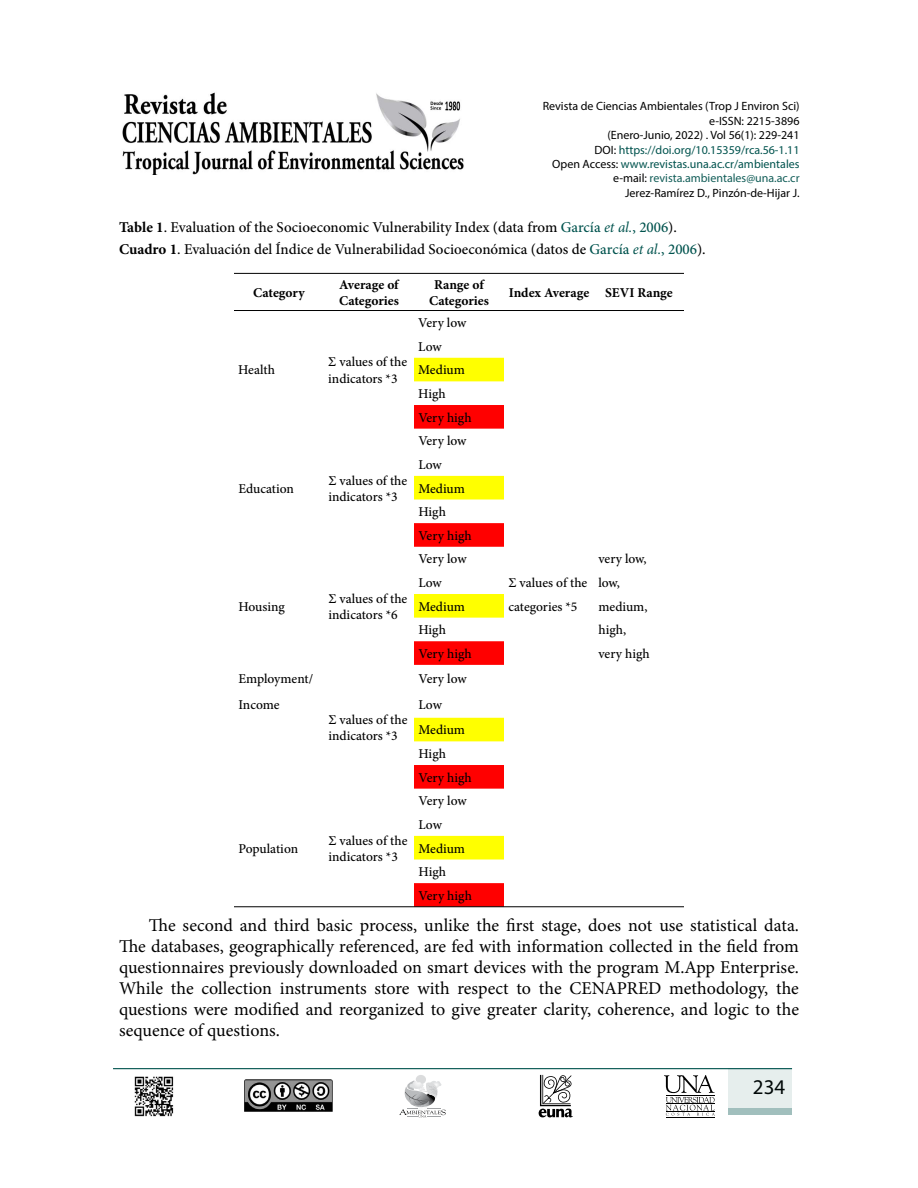
<style>
.page{position:relative;width:918px;height:1188px;background:#fff}
.page>*{position:absolute;margin:0;border:0;box-sizing:border-box;transform-origin:0 0}
.t1{font:21px "Myriad Pro";color:#000}
.t2{font:18px/21px "Minion Pro";color:#000;text-align:justify}
.t3{font:500 15px/22.2px "Minion Pro";color:#000}
.t4{font:500 13.5px/23.7px "Minion Pro";color:#000}
.t5{font:700 13.5px/16.2px "Minion Pro";color:#000}
.t6{font:12px/14.4px "Myriad Pro";color:#000;text-align:right}
.s1{color:#00534e}
.s2{color:#135e59}
.s3{font-weight:700}
.s4{font-weight:400;font-style:italic;color:#00534e}
</style>
<div class="page">
<svg style="left:539px;top:1075px;width:34px;height:42px"></svg>
<div style="left:416px;top:1075px;width:10px;height:9px;background:#dbdcdd;border-radius:50%"></div>
<svg style="left:399px;top:1081px;width:47px;height:36px"></svg>
<hr style="left:666px;top:1117px;width:48px;height:1px;background:#000">
<svg style="left:664px;top:1075px;width:51px;height:41px"></svg>
<hr style="left:113px;top:1068px;width:679px;height:1px;background:#00534e">
<div style="left:729px;top:1068px;width:63px;height:46px;background:#e6eeed"></div>
<div style="left:729px;top:1108px;width:63px;height:6px;background:#a1bfbd"></div>
<img style="left:244px;top:1080px;width:89px;height:31px">
<img style="left:134px;top:1076px;width:40px;height:41px">
<img style="left:122px;top:92px;width:342px;height:83px">
<div style="left:414px;top:358px;width:90px;height:24px;background:#ff0"></div>
<svg style="left:414px;top:405px;width:90px;height:501px"></svg>
<hr style="left:234px;top:273px;width:90px;height:1px;background:#000">
<hr style="left:324px;top:273px;width:90px;height:1px;background:#000">
<hr style="left:414px;top:273px;width:90px;height:1px;background:#000">
<hr style="left:504px;top:273px;width:90px;height:1px;background:#000">
<hr style="left:594px;top:273px;width:90px;height:1px;background:#000">
<hr style="left:234px;top:310px;width:90px;height:1px;background:#000">
<hr style="left:324px;top:310px;width:90px;height:1px;background:#000">
<hr style="left:414px;top:310px;width:90px;height:1px;background:#000">
<hr style="left:504px;top:310px;width:90px;height:1px;background:#000">
<hr style="left:594px;top:310px;width:90px;height:1px;background:#000">
<hr style="left:234px;top:906px;width:90px;height:1px;background:#000">
<hr style="left:324px;top:906px;width:90px;height:1px;background:#000">
<hr style="left:414px;top:906px;width:90px;height:1px;background:#000">
<hr style="left:504px;top:906px;width:90px;height:1px;background:#000">
<hr style="left:594px;top:906px;width:90px;height:1px;background:#000">
<p class="t6" style="left:543px;top:99px;width:258px">Revista de Ciencias Ambientales (Trop J Environ Sci) e-ISSN: 2215-3896<br>(Enero-Junio, 2022) . Vol 56(1): 229-241<br>DOI: <span class="s1">https://doi.org/10.15359/rca.56-1.11<br></span>Open Access: <span class="s1">www.revistas.una.ac.cr/ambientales </span>e-mail: <span class="s2">revista.ambientales@una.ac.cr </span>Jerez-Ramírez D., Pinzón-de-Hijar J.</p>
<p class="t3" style="left:119px;top:216px;width:588px"><span class="s3">Table 1</span>. Evaluation of the Socioeconomic Vulnerability Index (data from <span class="s1">García</span> <span class="s4">et al.</span><span class="s1">, 2006</span>).<br><span class="s3">Cuadro 1</span>. Evaluación del Índice de Vulnerabilidad Socioeconómica (datos de <span class="s1">García</span> <span class="s4">et al.</span><span class="s1">, 2006</span>).</p>
<p class="t5" style="left:253px;top:284px;width:53px">Category</p>
<p class="t5" style="left:339px;top:276px;width:61px">Average of<br>Categories</p>
<p class="t5" style="left:429px;top:276px;width:61px;text-align:center">Range of<br>Categories</p>
<p class="t5" style="left:509px;top:284px;width:165px">Index Average SEVI Range</p>
<p class="t4" style="left:238px;top:358px;width:38px">Health</p>
<p class="t4" style="left:328px;top:354px;width:80px;line-height:16.2px">Σ values of the indicators *3</p>
<p class="t4" style="left:238px;top:476px;width:57px">Education</p>
<p class="t4" style="left:328px;top:472px;width:80px;line-height:16.2px">Σ values of the indicators *3</p>
<p class="t4" style="left:238px;top:595px;width:48px">Housing</p>
<p class="t4" style="left:328px;top:590px;width:80px;line-height:16.2px">Σ values of the indicators *6</p>
<p class="t4" style="left:238px;top:667px;width:76px">Employment/</p>
<p class="t4" style="left:418px;top:311px;width:55px">Very low<br>Low<br>Medium<br>High<br>Very high</p>
<p class="t4" style="left:418px;top:429px;width:55px">Very low<br>Low<br>Medium<br>High<br>Very high</p>
<p class="t4" style="left:418px;top:547px;width:50px">Very low</p>
<p class="t4" style="left:598px;top:547px;width:50px">very low,</p>
<p class="t4" style="left:418px;top:571px;width:25px">Low</p>
<p class="t4" style="left:508px;top:571px;width:113px">Σ values of the low,</p>
<p class="t4" style="left:418px;top:595px;width:48px">Medium</p>
<p class="t4" style="left:508px;top:595px;width:71px">categories *5</p>
<p class="t4" style="left:598px;top:595px;width:51px">medium,</p>
<p class="t4" style="left:418px;top:618px;width:29px">High</p>
<p class="t4" style="left:598px;top:618px;width:29px">high,</p>
<p class="t4" style="left:418px;top:642px;width:55px">Very high</p>
<p class="t4" style="left:598px;top:642px;width:53px">very high</p>
<p class="t4" style="left:418px;top:667px;width:50px">Very low</p>
<p class="t4" style="left:238px;top:693px;width:43px">Income</p>
<p class="t4" style="left:418px;top:692px;width:48px;line-height:25.3px">Low<br>Medium</p>
<p class="t4" style="left:418px;top:742px;width:55px">High<br>Very high</p>
<p class="t4" style="left:328px;top:711px;width:80px;line-height:16.2px">Σ values of the indicators *3</p>
<p class="t4" style="left:418px;top:789px;width:55px">Very low<br>Low<br>Medium<br>High<br>Very high</p>
<p class="t2" style="left:119px;top:914px;width:681px;text-indent:30px">The second and third basic process, unlike the first stage, does not use statistical data.<br>The databases, geographically referenced, are fed with information collected in the field from questionnaires previously downloaded on smart devices with the program M.App Enterprise.<br>While the collection instruments store with respect to the CENAPRED methodology, the questions were modified and reorganized to give greater clarity, coherence, and logic to the sequence of questions.</p>
<p class="t4" style="left:238px;top:836px;width:61px">Population</p>
<p class="t4" style="left:328px;top:832px;width:80px;line-height:16.2px">Σ values of the indicators *3</p>
<p class="t1" style="left:753px;top:1074px;width:34px">234</p>
</div>
